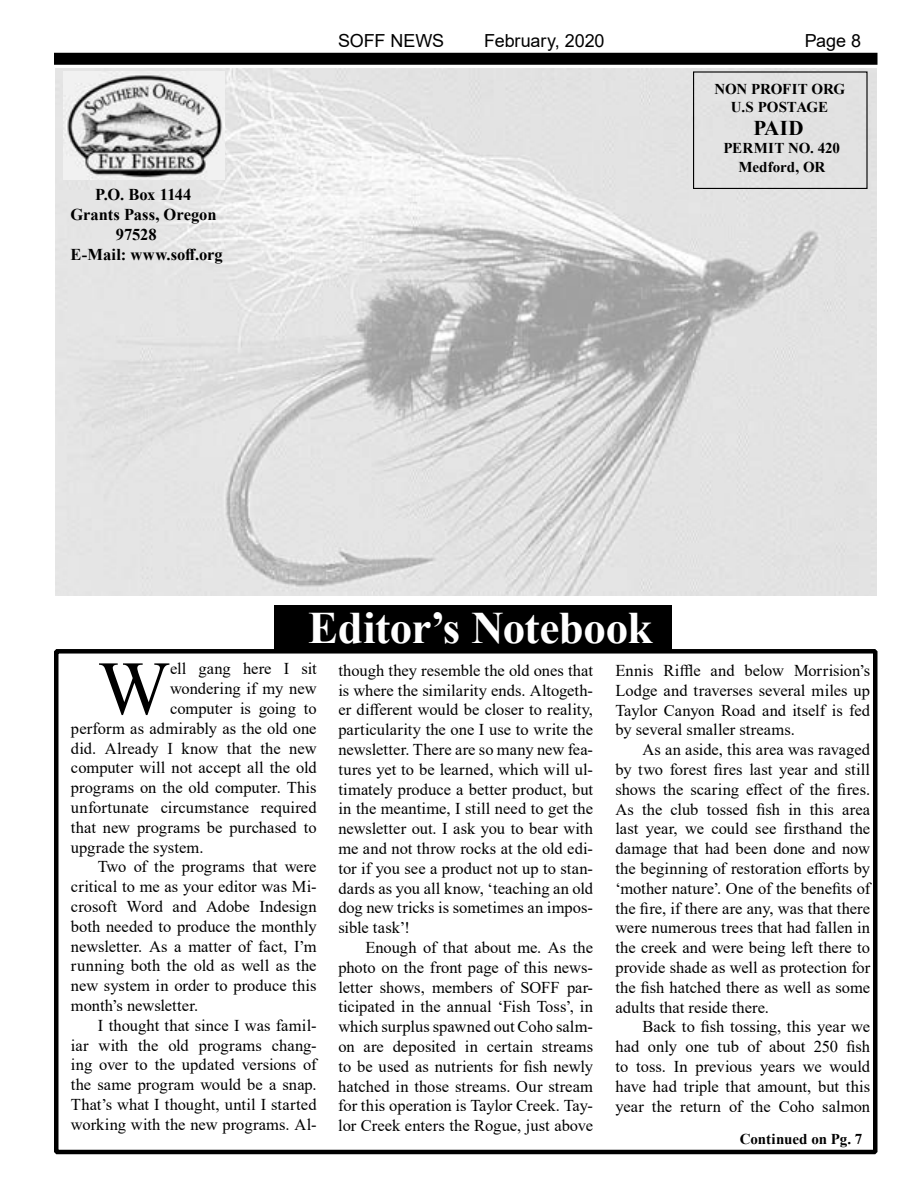
<style>
.page{position:relative;width:918px;height:1188px;background:#fff}
.page>*{position:absolute;margin:0;border:0;box-sizing:border-box;transform-origin:0 0}
.t1{font:76.35px "Times New Roman";color:#000}
.t2{font:700 45px "Times New Roman";letter-spacing:-.01em;color:#fff}
.t3{font:700 21px "Times New Roman";color:#000}
.t4{font:18px "Arial";letter-spacing:-.005em;color:#000}
.t5{font:16.5px/19.8px "Times New Roman";color:#000;text-align:justify}
.t6{font:700 16.5px "Times New Roman";color:#000}
.t7{font:700 15px/18px "Times New Roman";letter-spacing:-.005em;color:#000;text-align:center}
</style>
<div class="page">
<div style="left:54px;top:53px;width:824px;height:12px;background:#000"></div>
<div style="left:274px;top:605px;width:398px;height:49px;background:#000"></div>
<div style="left:54px;top:649px;width:824px;height:505px;border:4px solid #000"></div>
<img style="left:55px;top:68px;width:821px;height:528px">
<div style="left:693px;top:71px;width:175px;height:118px;border:1px solid #000"></div>
<img style="left:63px;top:72px;width:162px;height:107px">
<p class="t4" style="left:338px;top:28px;width:108px">SOFF NEWS</p>
<p class="t4" style="left:484px;top:28px;width:122px">February, 2020</p>
<p class="t4" style="left:805px;top:28px;width:58px">Page 8</p>
<p class="t6" style="left:95px;top:183px;width:98px">P.O. Box 1144</p>
<p class="t6" style="left:70px;top:203px;width:148px">Grants Pass, Oregon</p>
<p class="t6" style="left:116px;top:222px;width:42px">97528</p>
<p class="t6" style="left:70px;top:242px;width:154px">E-Mail: www.soff.org</p>
<p class="t7" style="left:714px;top:80px;width:132px">NON PROFIT ORG<br>U.S POSTAGE</p>
<p class="t3" style="left:753px;top:112px;width:52px">PAID</p>
<p class="t7" style="left:723px;top:137px;width:118px;line-height:19.5px">PERMIT NO. 420<br>Medford, OR</p>
<h2 class="t2" style="left:308px;top:595px;width:346px">Editor’s Notebook</h2>
<h1 class="t1" style="left:98px;top:635px;width:74px">W</h1>
<p class="t5" style="left:170px;top:658px;width:148px">ell gang here I sit</p>
<p class="t5" style="left:170px;top:678px;width:148px">wondering if my new</p>
<p class="t5" style="left:170px;top:698px;width:148px">computer is going to</p>
<p class="t5" style="left:71px;top:718px;width:247px">perform as admirably as the old one</p>
<p class="t5" style="left:71px;top:738px;width:247px">did. Already I know that the new</p>
<p class="t5" style="left:71px;top:757px;width:247px">computer will not accept all the old</p>
<p class="t5" style="left:71px;top:777px;width:247px">programs on the old computer. This</p>
<p class="t5" style="left:71px;top:797px;width:247px">unfortunate circumstance required</p>
<p class="t5" style="left:71px;top:817px;width:247px">that new programs be purchased to</p>
<p class="t5" style="left:71px;top:837px;width:134px">upgrade the system.</p>
<p class="t5" style="left:98px;top:856px;width:220px">Two of the programs that were</p>
<p class="t5" style="left:71px;top:876px;width:247px">critical to me as your editor was Mi-</p>
<p class="t5" style="left:71px;top:896px;width:247px">crosoft Word and Adobe Indesign</p>
<p class="t5" style="left:71px;top:916px;width:247px">both needed to produce the monthly</p>
<p class="t5" style="left:71px;top:936px;width:247px">newsletter. As a matter of fact, I’m</p>
<p class="t5" style="left:71px;top:955px;width:247px">running both the old as well as the</p>
<p class="t5" style="left:71px;top:975px;width:247px">new system in order to produce this</p>
<p class="t5" style="left:71px;top:995px;width:129px">month’s newsletter.</p>
<p class="t5" style="left:98px;top:1015px;width:220px">I thought that since I was famil-</p>
<p class="t5" style="left:71px;top:1035px;width:247px">iar with the old programs chang-</p>
<p class="t5" style="left:71px;top:1054px;width:247px">ing over to the updated versions of</p>
<p class="t5" style="left:71px;top:1074px;width:247px">the same program would be a snap.</p>
<p class="t5" style="left:71px;top:1094px;width:247px">That’s what I thought, until I started</p>
<p class="t5" style="left:71px;top:1114px;width:247px">working with the new programs. Al-</p>
<p class="t5" style="left:338px;top:660px;width:256px">though they resemble the old ones that is where the similarity ends. Altogeth&shy;er different would be closer to reality, particularity the one I use to write the newsletter. There are so many new fea&shy;tures yet to be learned, which will ul&shy;timately produce a better product, but in the meantime, I still need to get the newsletter out. I ask you to bear with me and not throw rocks at the old edi&shy;tor if you see a product not up to stan&shy;dards as you all know, ‘teaching an old dog new tricks is sometimes an impos&shy;sible task’!</p>
<p class="t5" style="left:338px;top:937px;width:256px;text-indent:27px">Enough of that about me. As the photo on the front page of this news&shy;letter shows, members of SOFF par&shy;ticipated in the annual ‘Fish Toss’, in which surplus spawned out Coho salm&shy;on are deposited in certain streams to be used as nutrients for fish newly hatched in those streams. Our stream for this operation is Taylor Creek. Tay&shy;lor Creek enters the Rogue, just above</p>
<p class="t5" style="left:615px;top:660px;width:256px">Ennis Riffle and below Morrision’s Lodge and traverses several miles up Taylor Canyon Road and itself is fed by several smaller streams.</p>
<p class="t5" style="left:615px;top:739px;width:256px;text-indent:27px">As an aside, this area was ravaged by two forest fires last year and still shows the scaring effect of the fires.<br>As the club tossed fish in this area last year, we could see firsthand the damage that had been done and now the beginning of restoration efforts by ‘mother nature’. One of the benefits of the fire, if there are any, was that there were numerous trees that had fallen in the creek and were being left there to provide shade as well as protection for the fish hatched there as well as some adults that reside there.</p>
<p class="t5" style="left:615px;top:1016px;width:256px;text-indent:27px">Back to fish tossing, this year we had only one tub of about 250 fish to toss. In previous years we would have had triple that amount, but this year the return of the Coho salmon</p>
<p class="t7" style="left:740px;top:1129px;width:124px">Continued on Pg. 7</p>
</div>
